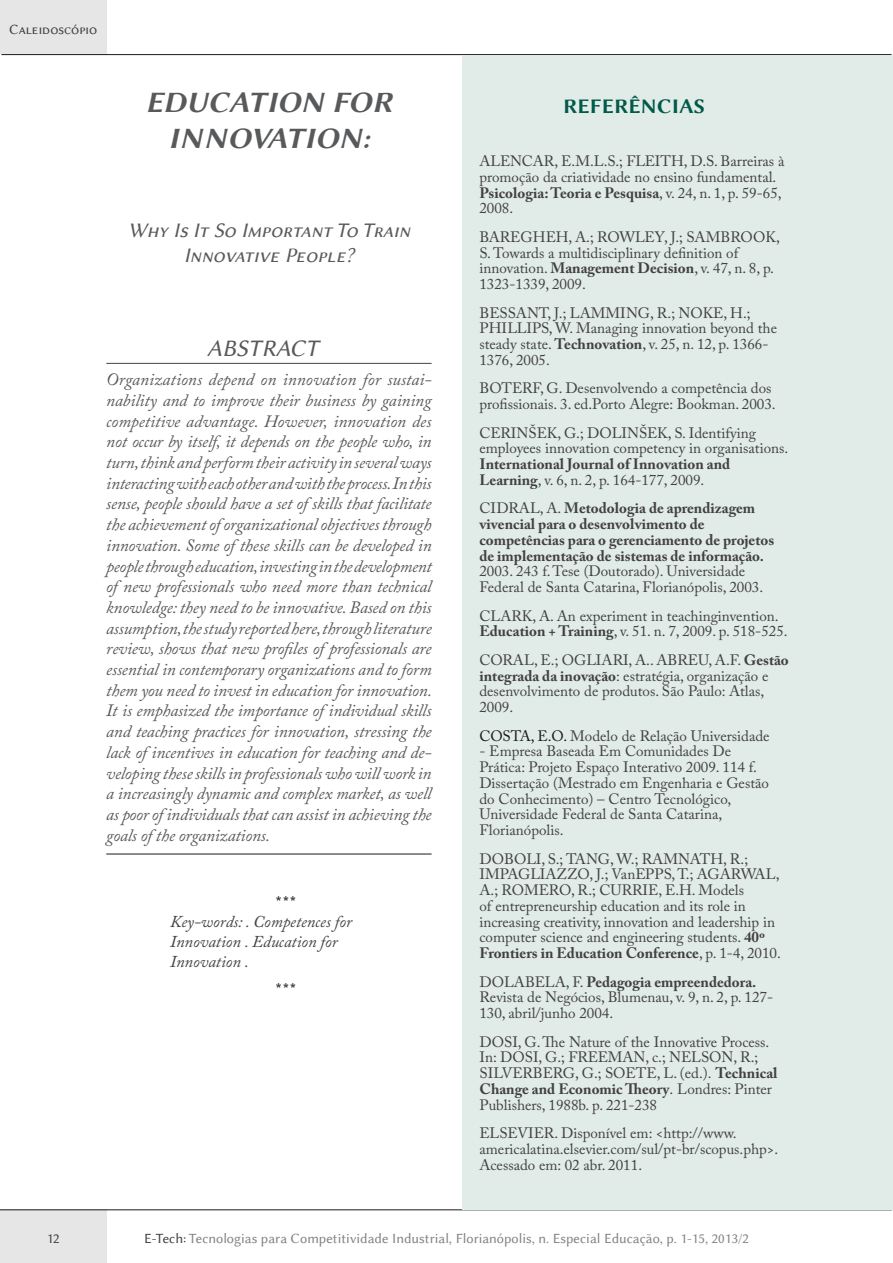
<style>
.page{position:relative;width:893px;height:1263px;background:#fff}
.page>*{position:absolute;margin:0;border:0;box-sizing:border-box;transform-origin:0 0}
.t1{font:30px/36px "Lin Biolinum Slanted B";color:#58595b;text-align:center}
.t2{font:24px "Lin Biolinum I";color:#58595b}
.t3{font:21px/25.2px "Lin Biolinum I";color:#58595b;text-align:center}
.t4{font:21px "Lin Biolinum B";color:#005949}
.t5{font:italic 17.25px/20.7px "Adobe Caslon Pro";letter-spacing:-.01em;color:#58595b;text-align:justify}
.t6{font:italic 16.5px/19.8px "Adobe Caslon Pro";color:#414042}
.t7{font:16.5px "Lin Biolinum";color:#000}
.t8{font:15px/15.8px "Adobe Caslon Pro";color:#414042}
.t9{font:700 15px/15.8px "Adobe Caslon Pro";color:#414042}
.t10{font:14.25px "Lin Biolinum";color:#808285}
.t11{font:14.25px "Lin Biolinum Capitals";color:#414042}
.t12{font:14.25px "Lin Biolinum";color:#414042}
.s1{font-weight:700}
.s2{font-weight:400}
.s3{color:#1a1a1a}
.s4{color:#414042}
</style>
<div class="page">
<div style="left:0;top:1210px;width:106px;height:53px;background:#e6e6e6"></div>
<div style="left:0;top:1px;width:106px;height:53px;background:#e6e6e6"></div>
<hr style="left:0;top:1209px;width:892px;height:1px;background:#1a1a1a">
<hr style="left:1px;top:54px;width:890px;height:1px;background:#1a1a1a">
<hr style="left:106px;top:363px;width:326px;height:1px;background:#58595b">
<hr style="left:106px;top:853px;width:326px;height:1px;background:#333">
<div style="left:462px;top:55px;width:431px;height:1154px;background:#e1ebe7"></div>
<p class="t11" style="left:9px;top:21px;width:90px">Caleidoscópio</p>
<h1 class="t1" style="left:145px;top:82px;width:249px">EDUCATION FOR<br>INNOVATION:</h1>
<h3 class="t3" style="left:128px;top:217px;width:284px">Why Is It So Important To Train<br>Innovative People?</h3>
<h2 class="t2" style="left:207px;top:334px;width:113px">ABSTRACT</h2>
<p class="t5" style="left:106px;top:369px;width:327px">Organizations depend on innovation for sustai&shy;nability and to improve their business by gaining competitive advantage. However, innovation des not occur by itself, it depends on the people who, in turn, think and perform their activity in several ways interacting with each other and with the process. In this sense, people should have a set of skills that facilitate the achievement of organizational objectives through innovation. Some of these skills can be developed in people through education, investing in the development of new professionals who need more than technical knowledge: they need to be innovative. Based on this assumption, the study reported here, through literature review, shows that new profiles of professionals are essential in contemporary organizations and to form them you need to invest in education for innovation.<br>It is emphasized the importance of individual skills and teaching practices for innovation, stressing the lack of incentives in education for teaching and de&shy;veloping these skills in professionals who will work in a increasingly dynamic and complex market, as well as poor of individuals that can assist in achieving the goals of the organizations.</p>
<p class="t7" style="left:275px;top:893px;width:23px">***</p>
<p class="t6" style="left:170px;top:912px;width:183px">Key-words: . Competences for<br>Innovation . Education for<br>Innovation .</p>
<p class="t7" style="left:275px;top:981px;width:23px">***</p>
<h3 class="t4" style="left:563px;top:92px;width:144px">REFERÊNCIAS</h3>
<p class="t8" style="left:479px;top:153px;width:307px">ALENCAR, E.M.L.S.; FLEITH, D.S. Barreiras à promoção da criatividade no ensino fundamental.<br><span class="s1">Psicologia: Teoria e Pesquisa</span>, v. 24, n. 1, p. 59-65, 2008.</p>
<p class="t8" style="left:479px;top:229px;width:302px">BAREGHEH, A.; ROWLEY, J.; SAMBROOK, S. Towards a multidisciplinary definition of innovation. <span class="s1">Management Decision</span>, v. 47, n. 8, p.<br>1323-1339, 2009.</p>
<p class="t8" style="left:479px;top:304px;width:299px">BESSANT, J.; LAMMING, R.; NOKE, H.; PHILLIPS, W. Managing innovation beyond the steady state. <span class="s1">Technovation</span>, v. 25, n. 12, p. 1366- 1376, 2005.</p>
<p class="t8" style="left:479px;top:380px;width:298px">BOTERF, G. Desenvolvendo a competência dos profissionais. 3. ed.Porto Alegre: Bookman. 2003.</p>
<p class="t8" style="left:479px;top:424px;width:310px">CERINŠEK, G.; DOLINŠEK, S. Identifying employees innovation competency in organisations.</p>
<p class="t9" style="left:479px;top:456px;width:252px">International Journal of Innovation and<br>Learning<span class="s2">, v. 6, n. 2, p. 164-177, 2009.</span></p>
<p class="t9" style="left:479px;top:500px;width:296px"><span class="s2">CIDRAL, A.</span> Metodologia de aprendizagem vivencial para o desenvolvimento de competências para o gerenciamento de projetos de implementação de sistemas de informação.</p>
<p class="t8" style="left:479px;top:563px;width:285px">2003. 243 f. Tese (Doutorado). Universidade<br>Federal de Santa Catarina, Florianópolis, 2003.</p>
<p class="t8" style="left:479px;top:607px;width:310px">CLARK, A. An experiment in teachinginvention.<br><span class="s1">Education + Training</span>, v. 51. n. 7, 2009. p. 518-525.</p>
<p class="t8" style="left:479px;top:652px;width:311px">CORAL, E.; OGLIARI, A.. ABREU, A.F. <span class="s1">Gestão integrada da inovação</span>: estratégia, organização e desenvolvimento de produtos. São Paulo: Atlas, 2009.</p>
<p class="t8" style="left:479px;top:727px;width:292px"><span class="s3">COSTA, E.O.</span> Modelo de Relação Universidade</p>
<p class="t8" style="left:479px;top:743px;width:291px">- Empresa Baseada Em Comunidades De Prática: Projeto Espaço Interativo 2009. 114 f.<br>Dissertação (Mestrado em Engenharia e Gestão do Conhecimento) – Centro Tecnológico, Universidade Federal de Santa Catarina, Florianópolis.</p>
<p class="t8" style="left:479px;top:850px;width:303px">DOBOLI, S.; TANG, W.; RAMNATH, R.; IMPAGLIAZZO, J.; VanEPPS, T.; AGARWAL, A.; ROMERO, R.; CURRIE, E.H. Models<br>of entrepreneurship education and its role in increasing creativity, innovation and leadership in computer science and engineering students. <span class="s1">40º Frontiers in Education Conference</span>, p. 1-4, 2010.</p>
<p class="t8" style="left:479px;top:973px;width:295px">DOLABELA, F. <span class="s1">Pedagogia empreendedora.<br></span>Revista de Negócios, Blumenau, v. 9, n. 2, p. 127-<br>130, abril/junho 2004.</p>
<p class="t8" style="left:479px;top:1033px;width:300px">DOSI, G. The Nature of the Innovative Process.<br>In: DOSI, G.; FREEMAN, c.; NELSON, R.; SILVERBERG, G.; SOETE, L. (ed.). <span class="s1">Technical Change and Economic Theory</span>. Londres: Pinter Publishers, 1988b. p. 221-238</p>
<p class="t8" style="left:479px;top:1125px;width:300px">ELSEVIER. Disponível em: &lt;http://www. americalatina.elsevier.com/sul/pt-br/scopus.php&gt;.<br>Acessado em: 02 abr. 2011.</p>
<p class="t12" style="left:47px;top:1230px;width:14px">12</p>
<p class="t10" style="left:144px;top:1230px;width:606px"><span class="s4">E-Tech:</span> Tecnologias para Competitividade Industrial, Florianópolis, n. Especial Educação, p. 1-15, 2013/2</p>
</div>
